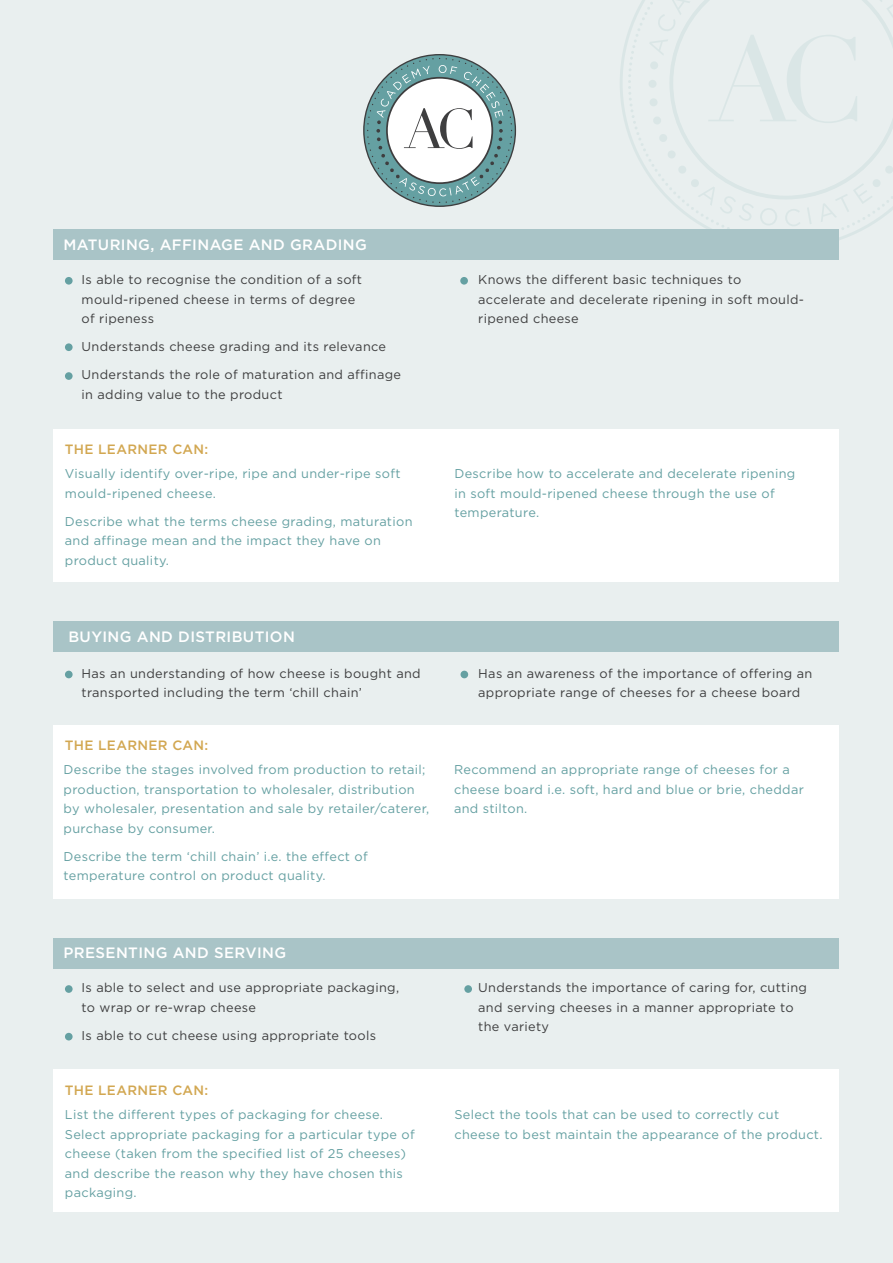
<style>
.page{position:relative;width:893px;height:1263px;background:#e9efef}
.page>*{position:absolute;margin:0;border:0;box-sizing:border-box;transform-origin:0 0}
.t1{font:500 15px "Gotham";letter-spacing:.025em;color:#fff}
.t2{font:500 13.5px "Gotham";letter-spacing:.025em;color:#d2a751}
.t3{font:12.75px/19.5px "Gotham";letter-spacing:.025em;color:#65a0a2}
.t4{font:12.75px/19.5px "Gotham";letter-spacing:.025em;color:#3e3e3f}
</style>
<div class="page">
<div style="left:54px;top:725px;width:785px;height:174px;background:#fff"></div>
<div style="left:54px;top:1070px;width:785px;height:142px;background:#fff"></div>
<div style="left:54px;top:621px;width:785px;height:31px;background:#a9c4c7"></div>
<div style="left:54px;top:938px;width:785px;height:30px;background:#a9c4c7"></div>
<div style="left:65px;top:985px;width:8px;height:8px;background:#65a0a2;border-radius:50%"></div>
<div style="left:464px;top:985px;width:8px;height:8px;background:#65a0a2;border-radius:50%"></div>
<div style="left:65px;top:671px;width:8px;height:7px;background:#65a0a2;border-radius:50%"></div>
<div style="left:460px;top:671px;width:8px;height:7px;background:#65a0a2;border-radius:50%"></div>
<div style="left:65px;top:1033px;width:8px;height:7px;background:#65a0a2;border-radius:50%"></div>
<svg style="left:628px;top:0;width:239px;height:240px"></svg>
<div style="left:648px;top:80px;width:9px;height:8px;background:#e4ecec;border-radius:50%"></div>
<svg style="left:649px;top:0;width:244px;height:227px"></svg>
<div style="left:54px;top:429px;width:785px;height:152px;background:#fff"></div>
<div style="left:54px;top:230px;width:785px;height:30px;background:#a9c4c7"></div>
<div style="left:65px;top:277px;width:8px;height:8px;background:#65a0a2;border-radius:50%"></div>
<div style="left:460px;top:277px;width:8px;height:8px;background:#65a0a2;border-radius:50%"></div>
<div style="left:65px;top:343px;width:8px;height:8px;background:#65a0a2;border-radius:50%"></div>
<div style="left:65px;top:372px;width:8px;height:8px;background:#65a0a2;border-radius:50%"></div>
<svg style="left:366px;top:57px;width:147px;height:147px"></svg>
<p class="t1" style="left:64px;top:236px;width:305px">MATURING, AFFINAGE AND GRADING</p>
<p class="t4" style="left:82px;top:270px;width:282px">Is able to recognise the condition of a soft mould-ripened cheese in terms of degree of ripeness</p>
<p class="t4" style="left:82px;top:337px;width:306px">Understands cheese grading and its relevance</p>
<p class="t4" style="left:82px;top:365px;width:321px">Understands the role of maturation and affinage in adding value to the product</p>
<p class="t2" style="left:65px;top:442px;width:145px">THE LEARNER CAN:</p>
<p class="t3" style="left:65px;top:464px;width:337px">Visually identify over-ripe, ripe and under-ripe soft mould-ripened cheese.</p>
<p class="t3" style="left:65px;top:511px;width:349px">Describe what the terms cheese grading, maturation and affinage mean and the impact they have on product quality.</p>
<p class="t1" style="left:68px;top:628px;width:228px">BUYING AND DISTRIBUTION</p>
<p class="t4" style="left:478px;top:270px;width:327px">Knows the different basic techniques to accelerate and decelerate ripening in soft mould&shy;ripened cheese</p>
<p class="t3" style="left:454px;top:464px;width:342px">Describe how to accelerate and decelerate ripening in soft mould-ripened cheese through the use of temperature.</p>
<p class="t4" style="left:82px;top:663px;width:341px">Has an understanding of how cheese is bought and transported including the term ‘chill chain’</p>
<p class="t4" style="left:478px;top:663px;width:336px">Has an awareness of the importance of offering an appropriate range of cheeses for a cheese board</p>
<p class="t2" style="left:65px;top:738px;width:145px">THE LEARNER CAN:</p>
<p class="t3" style="left:64px;top:760px;width:367px">Describe the stages involved from production to retail; production, transportation to wholesaler, distribution by wholesaler, presentation and sale by retailer/caterer, purchase by consumer.</p>
<p class="t3" style="left:64px;top:846px;width:306px">Describe the term ‘chill chain’ i.e. the effect of temperature control on product quality.</p>
<p class="t1" style="left:64px;top:944px;width:224px">PRESENTING AND SERVING</p>
<p class="t4" style="left:82px;top:978px;width:319px">Is able to select and use appropriate packaging, to wrap or re-wrap cheese</p>
<p class="t4" style="left:82px;top:1025px;width:296px">Is able to cut cheese using appropriate tools</p>
<p class="t2" style="left:65px;top:1083px;width:145px">THE LEARNER CAN:</p>
<p class="t3" style="left:454px;top:760px;width:351px">Recommend an appropriate range of cheeses for a cheese board i.e. soft, hard and blue or brie, cheddar and stilton.</p>
<p class="t4" style="left:478px;top:978px;width:330px">Understands the importance of caring for, cutting and serving cheeses in a manner appropriate to the variety</p>
<p class="t3" style="left:65px;top:1105px;width:351px">List the different types of packaging for cheese.<br>Select appropriate packaging for a particular type of cheese (taken from the specified list of 25 cheeses) and describe the reason why they have chosen this packaging.</p>
<p class="t3" style="left:454px;top:1105px;width:370px">Select the tools that can be used to correctly cut cheese to best maintain the appearance of the product.</p>
</div>
